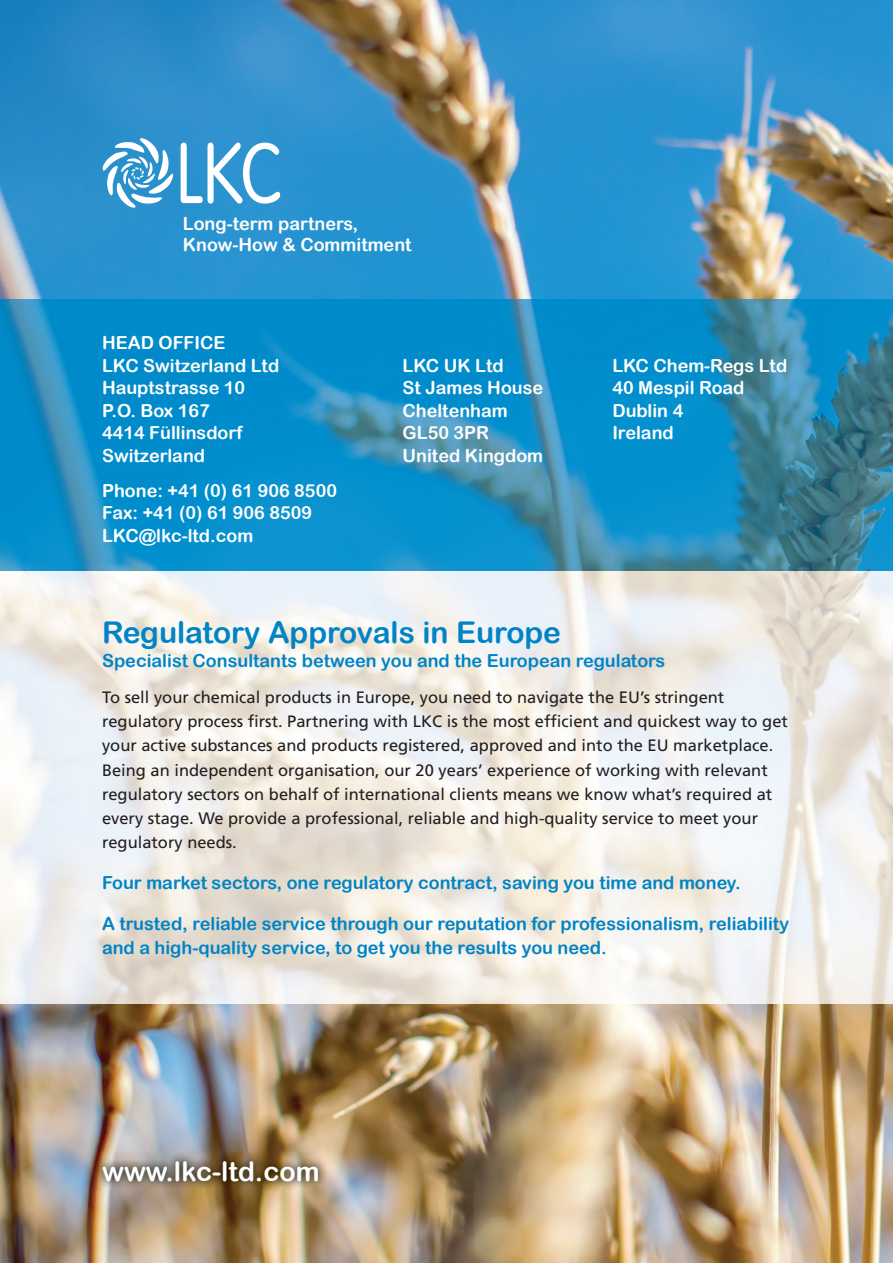
<style>
.page{position:relative;width:893px;height:1263px;background:#fff}
.page>*{position:absolute;margin:0;border:0;box-sizing:border-box;transform-origin:0 0}
.t1{font:30px "Arial Rounded MT Bold";color:#0084c6}
.t2{font:27px "Arial Rounded MT Bold";color:#fff}
.t3{font:18px/22.5px "Arial Rounded MT Bold";color:#fff}
.t4{font:18px/24px "Arial Rounded MT Bold";color:#0084c6}
.t5{font:16.5px/24px "Frutiger";color:#231f20}
</style>
<div class="page">
<img style="left:0;top:0;width:893px;height:1263px">
<img style="left:0;top:300px;width:893px;height:703px">
<img style="left:94px;top:1152px;width:233px;height:38px">
<svg style="left:102px;top:138px;width:72px;height:70px"></svg>
<svg style="left:181px;top:143px;width:99px;height:61px"></svg>
<p class="t3" style="left:183px;top:213px;width:230px;line-height:21px">Long-term partners,<br>Know-How &amp; Commitment</p>
<p class="t3" style="left:102px;top:331px;width:179px">HEAD OFFICE<br>LKC Switzerland Ltd<br>Hauptstrasse 10<br>P.O. Box 167<br>4414 Füllinsdorf<br>Switzerland</p>
<p class="t3" style="left:102px;top:479px;width:236px">Phone: +41 (0) 61 906 8500<br>Fax: +41 (0) 61 906 8509<br>LKC@lkc-ltd.com</p>
<p class="t3" style="left:403px;top:354px;width:142px">LKC UK Ltd<br>St James House<br>Cheltenham<br>GL50 3PR<br>United Kingdom</p>
<p class="t3" style="left:612px;top:354px;width:176px">LKC Chem-Regs Ltd<br>40 Mespil Road<br>Dublin 4<br>Ireland</p>
<h1 class="t1" style="left:102px;top:614px;width:460px">Regulatory Approvals in Europe</h1>
<p class="t4" style="left:102px;top:648px;width:565px">Specialist Consultants between you and the European regulators</p>
<p class="t5" style="left:102px;top:686px;width:687px">To sell your chemical products in Europe, you need to navigate the EU’s stringent regulatory process first. Partnering with LKC is the most efficient and quickest way to get your active substances and products registered, approved and into the EU marketplace.<br>Being an independent organisation, our 20 years’ experience of working with relevant regulatory sectors on behalf of international clients means we know what’s required at every stage. We provide a professional, reliable and high-quality service to meet your regulatory needs.</p>
<p class="t4" style="left:102px;top:870px;width:640px">Four market sectors, one regulatory contract, saving you time and money.</p>
<p class="t4" style="left:102px;top:911px;width:689px">A trusted, reliable service through our reputation for professionalism, reliability and a high-quality service, to get you the results you need.</p>
<h2 class="t2" style="left:102px;top:1155px;width:219px">www.lkc-ltd.com</h2>
</div>
